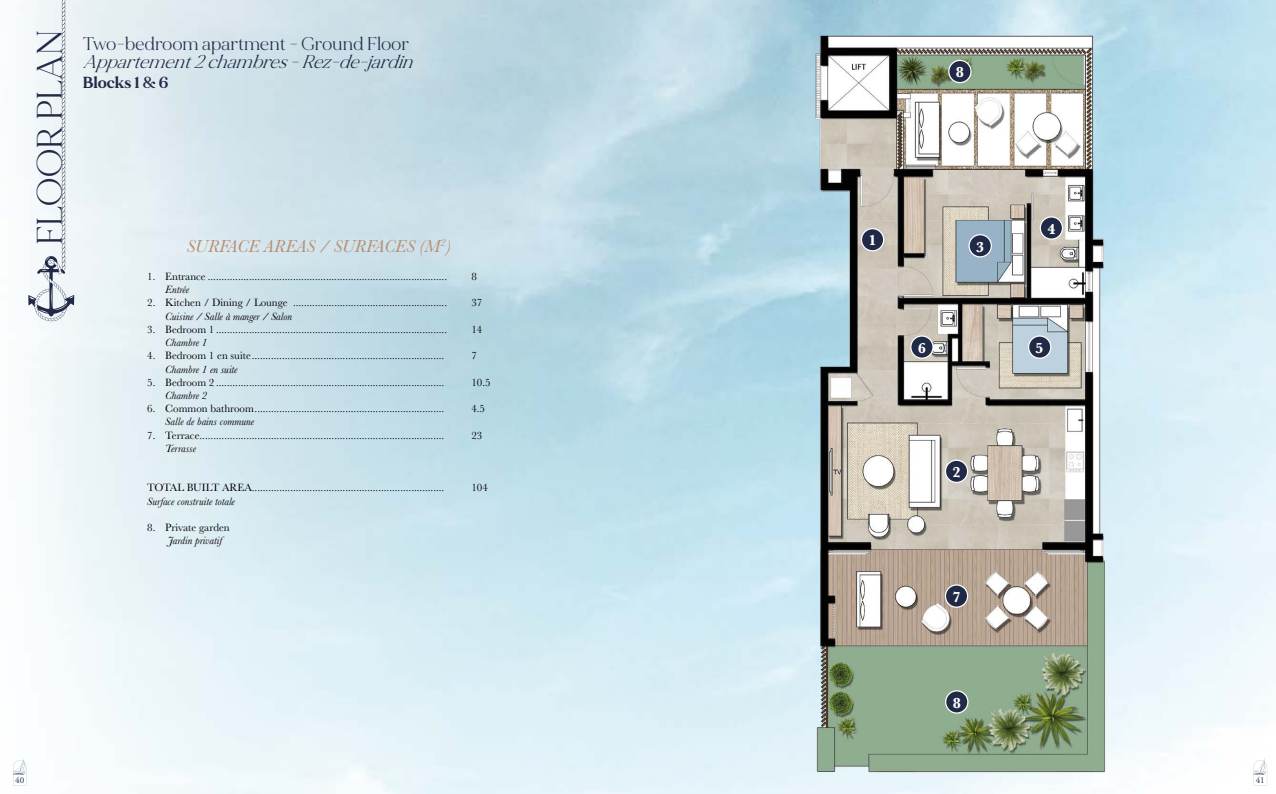
<style>
.page{position:relative;width:1276px;height:794px;background:#fff}
.page>*{position:absolute;margin:0;border:0;box-sizing:border-box;transform-origin:0 0}
.t1{font:35.4px "MADE Mirage";color:#202945}
.t2{font:italic 18.4px "MADE Mirage";color:#202945}
.t3{font:18.4px "MADE Mirage";color:#202945}
.t4{font:italic 18px "Baskerville";color:#b88e70}
.t5{font:700 16px "MADE Mirage";letter-spacing:.01em;color:#202945}
.t6{font:700 15px "Baskerville";color:#fff}
.t7{font:11px "Baskerville";color:#000}
.t8{font:italic 11px "Baskerville";color:#000}
.t9{font:9px "Adobe Garamond Pro";color:#202945}
</style>
<div class="page">
<svg style="left:28px;top:0;width:46px;height:321px"></svg>
<img style="left:692px;top:20px;width:552px;height:774px">
<div style="left:861px;top:229px;width:22px;height:22px;background:#202945;border-radius:50%"></div>
<div style="left:861px;top:228px;width:23px;height:23px;border:1px solid #fff;border-radius:50%"></div>
<div style="left:945px;top:460px;width:22px;height:22px;background:#202945;border-radius:50%"></div>
<div style="left:945px;top:459px;width:23px;height:24px;border:1px solid #fff;border-radius:50%"></div>
<div style="left:969px;top:235px;width:22px;height:22px;background:#202945;border-radius:50%"></div>
<div style="left:968px;top:234px;width:24px;height:23px;border:1px solid #fff;border-radius:50%"></div>
<div style="left:1028px;top:336px;width:22px;height:22px;background:#202945;border-radius:50%"></div>
<div style="left:1028px;top:335px;width:23px;height:24px;border:1px solid #fff;border-radius:50%"></div>
<div style="left:911px;top:336px;width:22px;height:22px;background:#202945;border-radius:50%"></div>
<div style="left:910px;top:335px;width:23px;height:24px;border:1px solid #fff;border-radius:50%"></div>
<div style="left:945px;top:585px;width:22px;height:22px;background:#202945;border-radius:50%"></div>
<div style="left:945px;top:584px;width:23px;height:24px;border:1px solid #fff;border-radius:50%"></div>
<div style="left:949px;top:60px;width:22px;height:23px;background:#202945;border-radius:50%"></div>
<div style="left:948px;top:60px;width:23px;height:23px;border:1px solid #fff;border-radius:50%"></div>
<div style="left:945px;top:691px;width:23px;height:22px;background:#202945;border-radius:50%"></div>
<div style="left:945px;top:690px;width:23px;height:23px;border:1px solid #fff;border-radius:50%"></div>
<div style="left:1040px;top:217px;width:22px;height:22px;background:#202945;border-radius:50%"></div>
<div style="left:1039px;top:216px;width:24px;height:24px;border:1px solid #fff;border-radius:50%"></div>
<svg style="left:13px;top:757px;width:14px;height:28px"></svg>
<svg style="left:1253px;top:757px;width:14px;height:28px"></svg>
<h1 class="t1" style="left:28px;top:245px;width:217px;rotate:-90deg">FLOOR PLAN</h1>
<h2 class="t3" style="left:83px;top:32px;width:328px">Two-bedroom apartment - Ground Floor</h2>
<h2 class="t2" style="left:83px;top:51px;width:339px">Appartement2chambres-Rez-de-jardin</h2>
<h3 class="t5" style="left:83px;top:72px;width:87px">Blocks 1 &amp; 6</h3>
<h3 class="t4" style="left:187px;top:235px;width:266px">SURFACE AREAS / SURFACES (M<sup>2</sup>)</h3>
<p class="t7" style="left:147px;top:269px;width:301px">1. Entrance .......................................................................................</p>
<p class="t7" style="left:471px;top:269px;width:7px">8</p>
<p class="t8" style="left:165px;top:282px;width:25px">Entrée</p>
<p class="t7" style="left:147px;top:296px;width:301px">2. Kitchen / Dining / Lounge ........................................................</p>
<p class="t7" style="left:471px;top:296px;width:12px">37</p>
<p class="t8" style="left:165px;top:309px;width:128px">Cuisine / Salle à manger / Salon</p>
<p class="t7" style="left:147px;top:322px;width:301px">3. Bedroom 1 ....................................................................................</p>
<p class="t7" style="left:471px;top:322px;width:12px">14</p>
<p class="t8" style="left:165px;top:335px;width:44px">Chambre 1</p>
<p class="t7" style="left:147px;top:349px;width:298px">4. Bedroom 1 en suite......................................................................</p>
<p class="t7" style="left:471px;top:349px;width:7px">7</p>
<p class="t8" style="left:165px;top:362px;width:74px">Chambre 1 en suite</p>
<p class="t7" style="left:147px;top:375px;width:298px">5. Bedroom 2 ...................................................................................</p>
<p class="t7" style="left:471px;top:375px;width:21px">10.5</p>
<p class="t8" style="left:165px;top:388px;width:44px">Chambre 2</p>
<p class="t7" style="left:147px;top:401px;width:298px">6. Common bathroom.....................................................................</p>
<p class="t7" style="left:471px;top:401px;width:15px">4.5</p>
<p class="t8" style="left:165px;top:414px;width:90px">Salle de bains commune</p>
<p class="t7" style="left:147px;top:428px;width:298px">7. Terrace.........................................................................................</p>
<p class="t7" style="left:471px;top:428px;width:12px">23</p>
<p class="t8" style="left:165px;top:441px;width:32px">Terrasse</p>
<p class="t7" style="left:147px;top:481px;width:299px">TOTAL BUILT AREA......................................................................</p>
<p class="t7" style="left:471px;top:481px;width:18px">104</p>
<p class="t8" style="left:147px;top:494px;width:89px">Surface construite totale</p>
<p class="t7" style="left:147px;top:520px;width:84px">8. Private garden</p>
<p class="t8" style="left:168px;top:533px;width:56px">Jardin privatif</p>
<h3 class="t6" style="left:956px;top:62px;width:10px">8</h3>
<h3 class="t6" style="left:868px;top:230px;width:10px">1</h3>
<h3 class="t6" style="left:976px;top:236px;width:10px">3</h3>
<h3 class="t6" style="left:1047px;top:218px;width:10px">4</h3>
<h3 class="t6" style="left:918px;top:337px;width:10px">6</h3>
<h3 class="t6" style="left:1035px;top:337px;width:10px">5</h3>
<h3 class="t6" style="left:952px;top:462px;width:10px">2</h3>
<h3 class="t6" style="left:952px;top:586px;width:10px">7</h3>
<h3 class="t6" style="left:952px;top:692px;width:10px">8</h3>
<p class="t9" style="left:15px;top:775px;width:10px">40</p>
<p class="t9" style="left:1255px;top:775px;width:10px">41</p>
</div>
